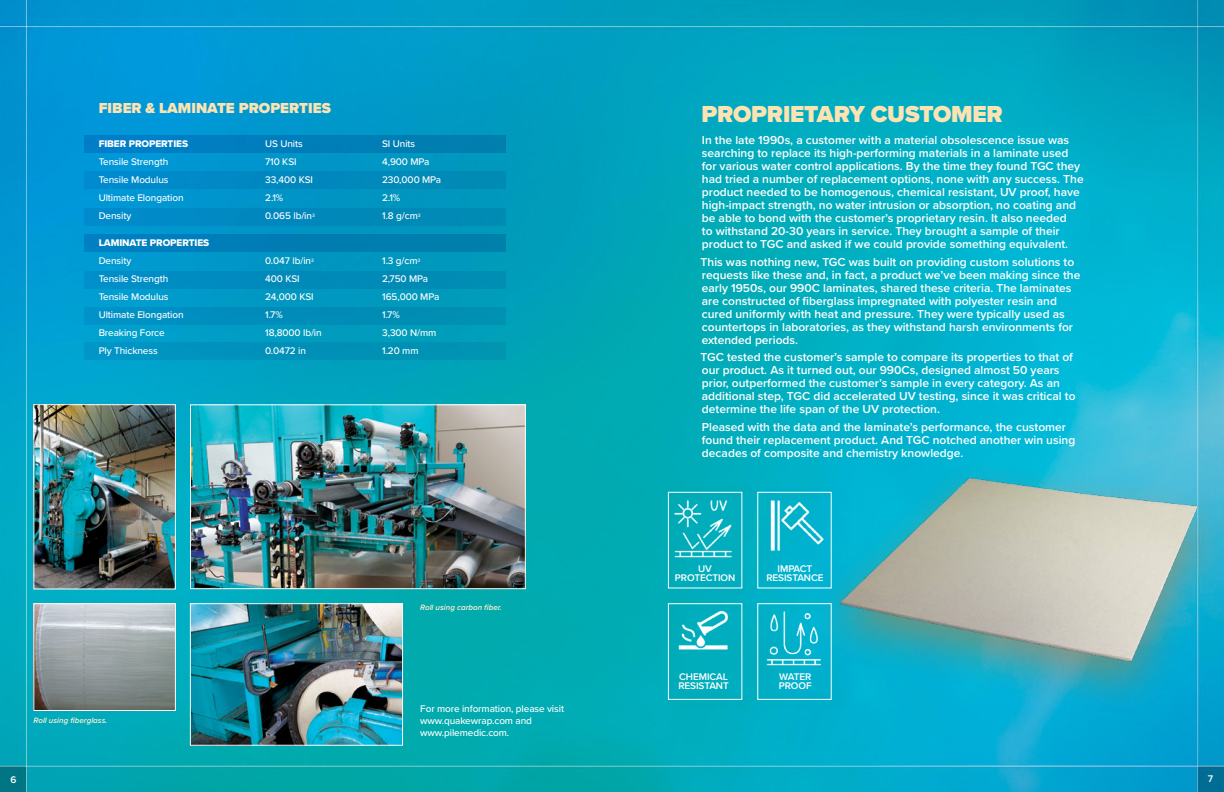
<style>
.page{position:relative;width:1224px;height:792px;background:#fff}
.page>*{position:absolute;margin:0;border:0;box-sizing:border-box;transform-origin:0 0}
.t1{font:900 24px "Proxima Nova";letter-spacing:-.01em;color:#fce3b3}
.t2{font:900 15px "Proxima Nova";color:#fce3b3}
.t3{font:600 12px/13px "Proxima Nova";color:#fff}
.t4{font:500 10px/12px "Proxima Nova";letter-spacing:-.01em;color:#fff}
.t5{font:600 10px/9px "Proxima Nova";letter-spacing:-.01em;color:#fff;text-align:center}
.t6{font:10px "Proxima Nova Extrabld";letter-spacing:-.01em;color:#fff}
.t7{font:italic 600 8px "Proxima Nova";color:#fff0cf}
</style>
<div class="page">
<img style="left:0;top:0;width:1224px;height:792px">
<div style="left:84px;top:234px;width:421px;height:17px;background:linear-gradient(to right,#007ec1,#007ea8)"></div>
<div style="left:84px;top:135px;width:421px;height:17px;background:linear-gradient(to right,#007eca,#007eac)"></div>
<div style="left:84px;top:171px;width:421px;height:18px;background:linear-gradient(to right,#0089d0,#0089b1)"></div>
<div style="left:84px;top:208px;width:421px;height:17px;background:linear-gradient(to right,#008acc,#0089b0)"></div>
<div style="left:84px;top:271px;width:421px;height:17px;background:linear-gradient(to right,#008cc8,#008baf)"></div>
<div style="left:84px;top:307px;width:421px;height:17px;background:linear-gradient(to right,#0090c7,#008dae)"></div>
<div style="left:84px;top:342px;width:421px;height:18px;background:linear-gradient(to right,#0094c6,#0092ae)"></div>
<div style="left:805px;top:458px;width:419px;height:259px;background:#de7226;opacity:.5"></div>
<img style="left:832px;top:472px;width:373px;height:206px">
<div style="left:668px;top:484px;width:94px;height:116px;background:#3c7e8c;opacity:.3"></div>
<div style="left:668px;top:492px;width:74px;height:96px;border:1px solid #fff"></div>
<div style="left:668px;top:595px;width:94px;height:116px;background:#3c7e8c;opacity:.3"></div>
<div style="left:668px;top:603px;width:74px;height:97px;border:1px solid #fff"></div>
<div style="left:757px;top:484px;width:94px;height:116px;background:#3c7e8c;opacity:.3"></div>
<div style="left:757px;top:595px;width:94px;height:116px;background:#3c7e8c;opacity:.3"></div>
<div style="left:758px;top:603px;width:73px;height:97px;border:1px solid #fff"></div>
<img style="left:36px;top:406px;width:138px;height:181px">
<div style="left:34px;top:404px;width:142px;height:185px;border:1px solid #fff"></div>
<img style="left:192px;top:605px;width:209px;height:138px">
<div style="left:190px;top:603px;width:213px;height:142px;border:1px solid #fff"></div>
<img style="left:192px;top:407px;width:332px;height:180px">
<div style="left:190px;top:405px;width:336px;height:184px;border:1px solid #fff"></div>
<img style="left:36px;top:605px;width:138px;height:104px">
<div style="left:34px;top:603px;width:142px;height:108px;border:1px solid #fff"></div>
<p class="t2" style="left:99px;top:102px;width:234px">FIBER &amp; LAMINATE PROPERTIES</p>
<p class="t6" style="left:99px;top:140px;width:91px">FIBER PROPERTIES</p>
<p class="t4" style="left:265px;top:138px;width:39px">US Units</p>
<p class="t4" style="left:382px;top:138px;width:35px">SI Units</p>
<p class="t4" style="left:99px;top:156px;width:71px">Tensile Strength</p>
<p class="t4" style="left:265px;top:156px;width:33px">710 KSI</p>
<p class="t4" style="left:382px;top:156px;width:49px">4,900 MPa</p>
<p class="t4" style="left:99px;top:174px;width:71px">Tensile Modulus</p>
<p class="t4" style="left:265px;top:174px;width:49px">33,400 KSI</p>
<p class="t4" style="left:382px;top:174px;width:61px">230,000 MPa</p>
<p class="t4" style="left:99px;top:192px;width:86px">Ultimate Elongation</p>
<p class="t4" style="left:265px;top:192px;width:20px">2.1%</p>
<p class="t4" style="left:382px;top:192px;width:20px">2.1%</p>
<p class="t4" style="left:99px;top:210px;width:34px">Density</p>
<p class="t4" style="left:265px;top:210px;width:51px">0.065 lb/in<sup>3</sup></p>
<p class="t4" style="left:382px;top:210px;width:40px">1.8 g/cm<sup>3</sup></p>
<p class="t6" style="left:99px;top:239px;width:112px">LAMINATE PROPERTIES</p>
<p class="t4" style="left:99px;top:255px;width:34px">Density</p>
<p class="t4" style="left:265px;top:255px;width:50px">0.047 lb/in<sup>3</sup></p>
<p class="t4" style="left:382px;top:255px;width:40px">1.3 g/cm<sup>3</sup></p>
<p class="t4" style="left:99px;top:273px;width:71px">Tensile Strength</p>
<p class="t4" style="left:265px;top:273px;width:36px">400 KSI</p>
<p class="t4" style="left:382px;top:273px;width:48px">2,750 MPa</p>
<p class="t4" style="left:99px;top:291px;width:71px">Tensile Modulus</p>
<p class="t4" style="left:265px;top:291px;width:50px">24,000 KSI</p>
<p class="t4" style="left:382px;top:291px;width:59px">165,000 MPa</p>
<p class="t4" style="left:99px;top:309px;width:86px">Ultimate Elongation</p>
<p class="t4" style="left:265px;top:309px;width:19px">1.7%</p>
<p class="t4" style="left:382px;top:309px;width:19px">1.7%</p>
<p class="t4" style="left:99px;top:327px;width:68px">Breaking Force</p>
<p class="t4" style="left:265px;top:327px;width:58px">18,8000 lb/in</p>
<p class="t4" style="left:382px;top:327px;width:56px">3,300 N/mm</p>
<p class="t4" style="left:99px;top:345px;width:61px">Ply Thickness</p>
<p class="t4" style="left:265px;top:345px;width:42px">0.0472 in</p>
<p class="t4" style="left:382px;top:345px;width:38px">1.20 mm</p>
<p class="t7" style="left:34px;top:717px;width:75px">Roll using fiberglass.</p>
<p class="t7" style="left:420px;top:604px;width:83px">Roll using carbon fiber.</p>
<p class="t4" style="left:420px;top:703px;width:145px">For more information, please visit www.quakewrap.com and www.pilemedic.com.</p>
<h1 class="t1" style="left:702px;top:104px;width:303px">PROPRIETARY CUSTOMER</h1>
<p class="t3" style="left:702px;top:135px;width:383px">In the late 1990s, a customer with a material obsolescence issue was searching to replace its high-performing materials in a laminate used for various water control applications. By the time they found TGC they had tried a number of replacement options, none with any success. The product needed to be homogenous, chemical resistant, UV proof, have high-impact strength, no water intrusion or absorption, no coating and be able to bond with the customer’s proprietary resin. It also needed<br>to withstand 20-30 years in service. They brought a sample of their product to TGC and asked if we could provide something equivalent.</p>
<p class="t3" style="left:701px;top:256px;width:381px">This was nothing new, TGC was built on providing custom solutions to requests like these and, in fact, a product we’ve been making since the early 1950s, our 990C laminates, shared these criteria. The laminates are constructed of fiberglass impregnated with polyester resin and cured uniformly with heat and pressure. They were typically used as countertops in laboratories, as they withstand harsh environments for extended periods.</p>
<p class="t3" style="left:701px;top:351px;width:377px">TGC tested the customer’s sample to compare its properties to that of our product. As it turned out, our 990Cs, designed almost 50 years prior, outperformed the customer’s sample in every category. As an additional step, TGC did accelerated UV testing, since it was critical to determine the life span of the UV protection.</p>
<p class="t3" style="left:702px;top:421px;width:375px">Pleased with the data and the laminate’s performance, the customer found their replacement product. And TGC notched another win using decades of composite and chemistry knowledge.</p>
<p class="t5" style="left:675px;top:565px;width:62px">UV<br>PROTECTION</p>
<p class="t5" style="left:766px;top:565px;width:59px">IMPACT<br>RESISTANCE</p>
<p class="t5" style="left:678px;top:673px;width:52px;text-align:left">CHEMICAL<br>RESISTANT</p>
<p class="t5" style="left:779px;top:673px;width:34px;text-align:left">WATER<br>PROOF</p>
<p class="t5" style="left:10px;top:776px;width:8px">6</p>
<p class="t5" style="left:1208px;top:775px;width:7px">7</p>
</div>
